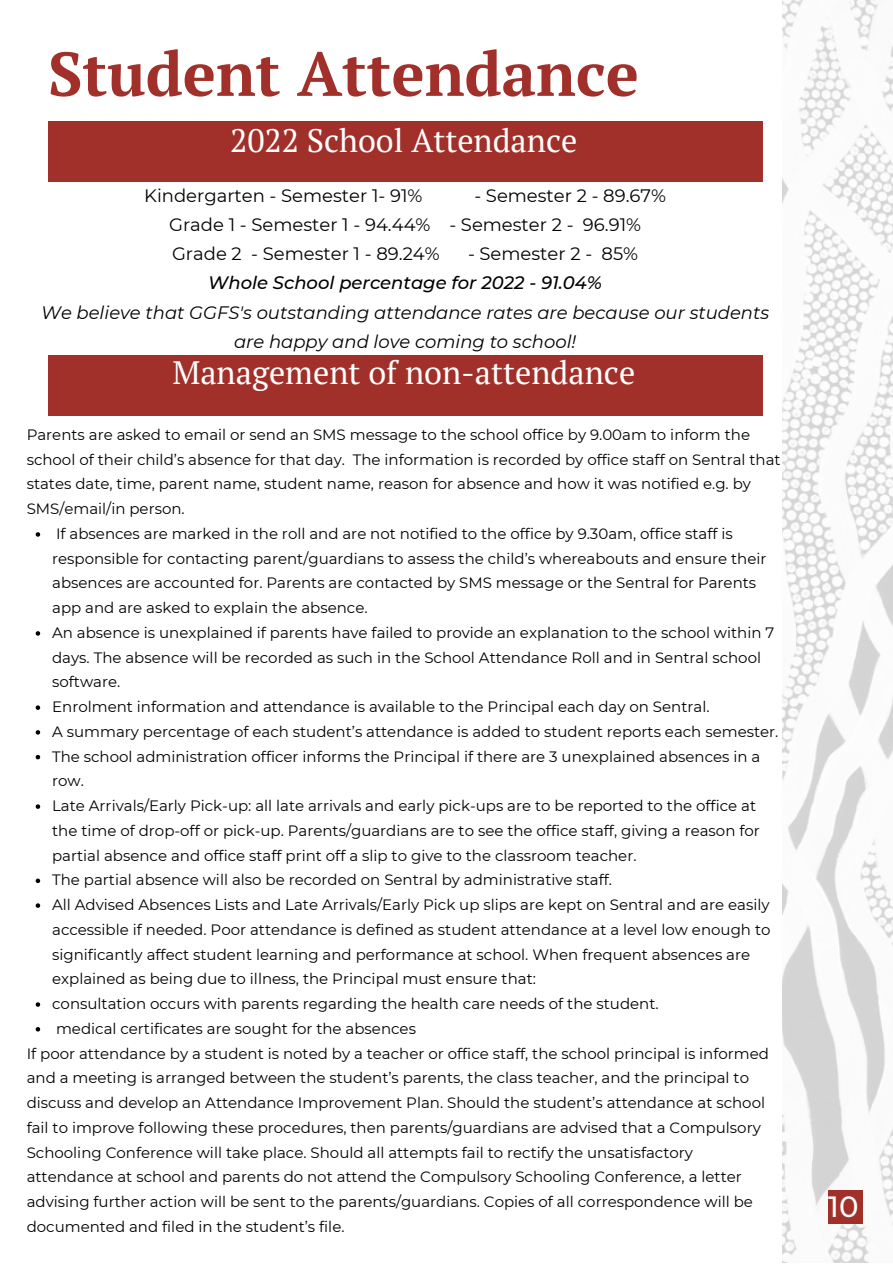
<style>
.page{position:relative;width:893px;height:1264px;background:#fff}
.page>*{position:absolute;margin:0;border:0;box-sizing:border-box;transform-origin:0 0}
.t1{font:700 61.8px "PT Serif";color:#a1302a}
.t2{font:32.25px "PT Serif";color:#fff}
.t3{font:500 29.25px "Montserrat";color:#fff}
.t4{font:18px "Montserrat";color:#000}
.t5{font:italic 18px/29.2px "Montserrat";color:#000;text-align:center}
.t6{font:italic 500 18px "Montserrat";color:#000}
.t7{font:15px/24.8px "Montserrat";color:#000}
</style>
<div class="page">
<div style="left:48px;top:121px;width:714px;height:60px;background:#a1302a"></div>
<img style="left:782px;top:0;width:110px;height:1262px">
<div style="left:48px;top:355px;width:714px;height:60px;background:#a1302a"></div>
<svg style="left:36px;top:532px;width:4px;height:4px"></svg>
<svg style="left:36px;top:631px;width:4px;height:4px"></svg>
<svg style="left:36px;top:705px;width:4px;height:5px"></svg>
<svg style="left:36px;top:730px;width:4px;height:4px"></svg>
<svg style="left:36px;top:755px;width:4px;height:4px"></svg>
<svg style="left:36px;top:804px;width:4px;height:4px"></svg>
<svg style="left:36px;top:878px;width:4px;height:5px"></svg>
<svg style="left:36px;top:903px;width:4px;height:4px"></svg>
<svg style="left:36px;top:1002px;width:4px;height:4px"></svg>
<svg style="left:36px;top:1027px;width:4px;height:4px"></svg>
<div style="left:828px;top:1189px;width:34px;height:34px;background:#a1302a"></div>
<p class="t1" style="left:48px;top:32px;width:592px">Student Attendance</p>
<p class="t2" style="left:230px;top:118px;width:348px">2022 School Attendance</p>
<p class="t4" style="left:144px;top:184px;width:280px">Kindergarten - Semester 1- 91%</p>
<p class="t4" style="left:474px;top:184px;width:193px">- Semester 2 - 89.67%</p>
<p class="t4" style="left:169px;top:213px;width:473px">Grade 1 - Semester 1 - 94.44% - Semester 2 - 96.91%</p>
<p class="t4" style="left:172px;top:243px;width:269px">Grade 2 - Semester 1 - 89.24%</p>
<p class="t4" style="left:468px;top:243px;width:172px">- Semester 2 - 85%</p>
<p class="t6" style="left:208px;top:272px;width:395px">Whole School percentage for 2022 - 91.04%</p>
<p class="t5" style="left:41px;top:297px;width:729px">We believe that GGFS's outstanding attendance rates are because our students are happy and love coming to school!</p>
<p class="t2" style="left:172px;top:351px;width:464px">Management of non-attendance</p>
<p class="t7" style="left:27px;top:422px;width:755px">Parents are asked to email or send an SMS message to the school office by 9.00am to inform the school of their child’s absence for that day. The information is recorded by office staff on Sentral that states date, time, parent name, student name, reason for absence and how it was notified e.g. by SMS/email/in person.</p>
<p class="t7" style="left:52px;top:521px;width:715px">If absences are marked in the roll and are not notified to the office by 9.30am, office staff is responsible for contacting parent/guardians to assess the child’s whereabouts and ensure their absences are accounted for. Parents are contacted by SMS message or the Sentral for Parents app and are asked to explain the absence.</p>
<p class="t7" style="left:52px;top:620px;width:723px">An absence is unexplained if parents have failed to provide an explanation to the school within 7 days. The absence will be recorded as such in the School Attendance Roll and in Sentral school software.</p>
<p class="t7" style="left:52px;top:694px;width:658px">Enrolment information and attendance is available to the Principal each day on Sentral.</p>
<p class="t7" style="left:52px;top:719px;width:727px">A summary percentage of each student’s attendance is added to student reports each semester.</p>
<p class="t7" style="left:52px;top:744px;width:709px">The school administration officer informs the Principal if there are 3 unexplained absences in a row.</p>
<p class="t7" style="left:52px;top:793px;width:709px">Late Arrivals/Early Pick-up: all late arrivals and early pick-ups are to be reported to the office at the time of drop-off or pick-up. Parents/guardians are to see the office staff, giving a reason for partial absence and office staff print off a slip to give to the classroom teacher.</p>
<p class="t7" style="left:52px;top:867px;width:561px">The partial absence will also be recorded on Sentral by administrative staff.</p>
<p class="t7" style="left:52px;top:892px;width:719px">All Advised Absences Lists and Late Arrivals/Early Pick up slips are kept on Sentral and are easily accessible if needed. Poor attendance is defined as student attendance at a level low enough to significantly affect student learning and performance at school. When frequent absences are explained as being due to illness, the Principal must ensure that:</p>
<p class="t7" style="left:52px;top:991px;width:608px">consultation occurs with parents regarding the health care needs of the student.</p>
<p class="t7" style="left:56px;top:1016px;width:361px">medical certificates are sought for the absences</p>
<p class="t7" style="left:27px;top:1040px;width:743px">If poor attendance by a student is noted by a teacher or office staff, the school principal is informed and a meeting is arranged between the student’s parents, the class teacher, and the principal to discuss and develop an Attendance Improvement Plan. Should the student’s attendance at school fail to improve following these procedures, then parents/guardians are advised that a Compulsory Schooling Conference will take place. Should all attempts fail to rectify the unsatisfactory attendance at school and parents do not attend the Compulsory Schooling Conference, a letter advising further action will be sent to the parents/guardians. Copies of all correspondence will be documented and filed in the student’s file.</p>
<p class="t3" style="left:828px;top:1188px;width:32px">10</p>
</div>
